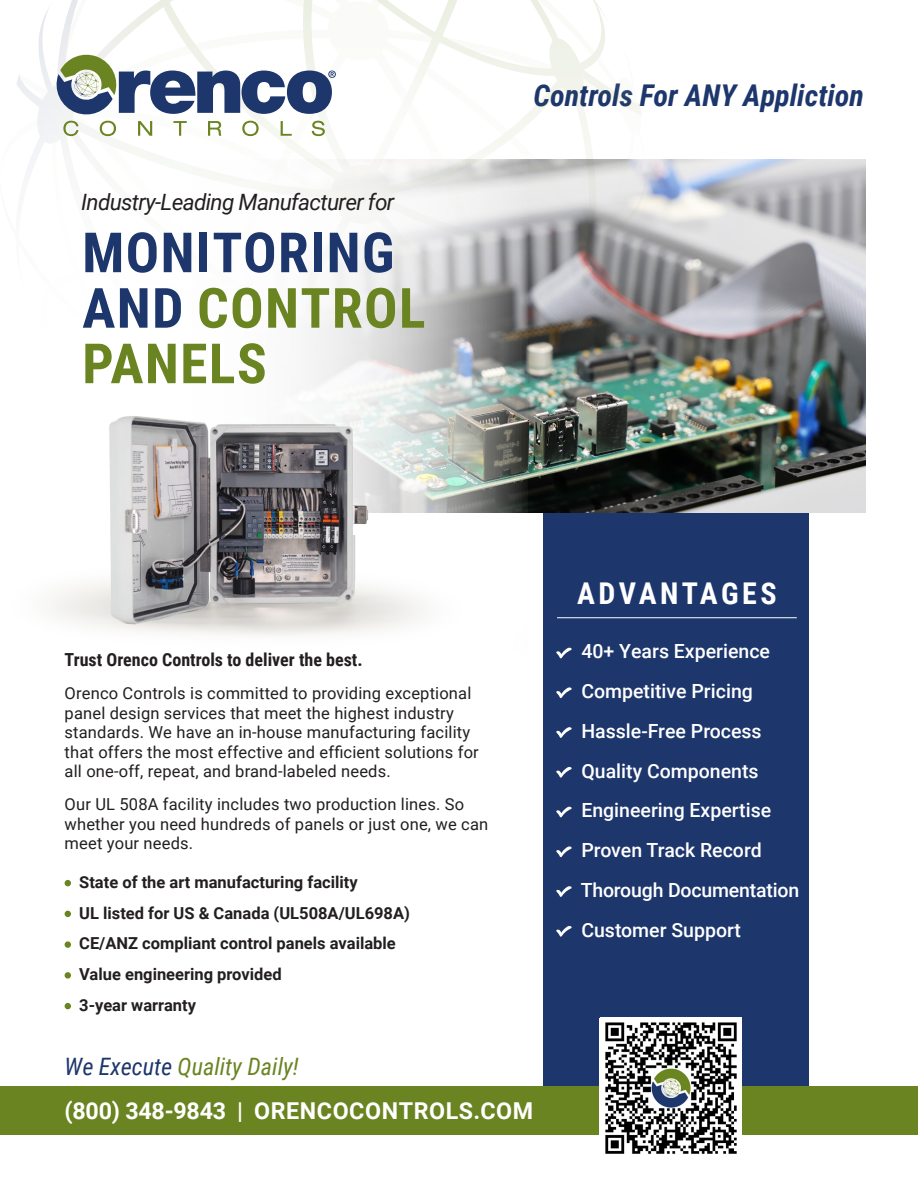
<style>
.page{position:relative;width:918px;height:1188px;background:#fff}
.page>*{position:absolute;margin:0;border:0;box-sizing:border-box;transform-origin:0 0}
.t1{font:700 55.5px/55.5px "Roboto Condensed";letter-spacing:.025em;color:#1d366c}
.t2{font:italic 700 30px "Roboto Condensed";color:#1d366c}
.t3{font:700 30px "Roboto Condensed";letter-spacing:.115em;color:#fff}
.t4{font:italic 24px "Roboto Condensed";color:#6a8421}
.t5{font:700 23.25px "Roboto";letter-spacing:.025em;color:#fff}
.t6{font:italic 22.5px "Roboto";letter-spacing:-.03em;color:#231f20}
.Content_Titillium_11_SBold_Blue{font:500 19.5px "Roboto";color:#fff}
.t7{font:700 18px "Roboto Condensed";color:#231f20}
.Body_text_1_-_left{font:16.5px/19.5px "Roboto";letter-spacing:.01em;color:#231f20}
.Content_Titillium_11_SBold_Blue-2{font:700 16.5px "Roboto";color:#231f20}
.s1{color:#6a8421}
.s2{color:#1d366c}
</style>
<div class="page">
<div style="left:543px;top:489px;width:265px;height:618px;background:#1d366c"></div>
<img style="left:527px;top:159px;width:339px;height:354px">
<div style="left:1px;top:1086px;width:917px;height:48px;background:#6a8421"></div>
<img style="left:601px;top:1018px;width:140px;height:136px">
<svg style="left:65px;top:880px;width:6px;height:6px"></svg>
<svg style="left:65px;top:911px;width:6px;height:6px"></svg>
<div style="left:65px;top:941px;width:6px;height:7px;background:#6a8421;border-radius:50%"></div>
<div style="left:65px;top:972px;width:6px;height:7px;background:#6a8421;border-radius:50%"></div>
<svg style="left:65px;top:1003px;width:6px;height:6px"></svg>
<hr style="left:557px;top:617px;width:240px;height:1px;background:#fff">
<svg style="left:556px;top:647px;width:16px;height:12px"></svg>
<svg style="left:556px;top:687px;width:16px;height:11px"></svg>
<svg style="left:556px;top:727px;width:16px;height:11px"></svg>
<svg style="left:556px;top:767px;width:16px;height:11px"></svg>
<svg style="left:556px;top:806px;width:16px;height:12px"></svg>
<svg style="left:556px;top:846px;width:16px;height:11px"></svg>
<svg style="left:556px;top:886px;width:16px;height:11px"></svg>
<svg style="left:556px;top:926px;width:16px;height:11px"></svg>
<img style="left:422px;top:374px;width:105px;height:139px">
<img style="left:76px;top:374px;width:346px;height:266px">
<svg style="left:31px;top:0;width:612px;height:374px"></svg>
<p class="t6" style="left:81px;top:186px;width:315px">Industry-Leading Manufacturer for</p>
<p class="t1" style="left:82px;top:223px;width:345px">MONITORING<br>AND <span class="s1">CONTROL<br>PANELS</span></p>
<p class="t2" style="left:533px;top:74px;width:332px">Controls For ANY Appliction</p>
<p class="t7" style="left:65px;top:647px;width:300px">Trust Orenco Controls to deliver the best.</p>
<p class="Body_text_1_-_left" style="left:65px;top:683px;width:416px">Orenco Controls is committed to providing exceptional panel design services that meet the highest industry standards. We have an in-house manufacturing facility that offers the most effective and efficient solutions for all one-off, repeat, and brand-labeled needs.</p>
<p class="Body_text_1_-_left" style="left:65px;top:794px;width:425px">Our UL 508A facility includes two production lines. So whether you need hundreds of panels or just one, we can meet your needs.</p>
<p class="Content_Titillium_11_SBold_Blue-2" style="left:79px;top:870px;width:280px">State of the art manufacturing facility</p>
<p class="Content_Titillium_11_SBold_Blue-2" style="left:79px;top:901px;width:332px">UL listed for US &amp; Canada (UL508A/UL698A)</p>
<p class="Content_Titillium_11_SBold_Blue-2" style="left:79px;top:932px;width:318px">CE/ANZ compliant control panels available</p>
<p class="Content_Titillium_11_SBold_Blue-2" style="left:79px;top:963px;width:204px">Value engineering provided</p>
<p class="Content_Titillium_11_SBold_Blue-2" style="left:79px;top:993px;width:118px">3-year warranty</p>
<p class="t4" style="left:65px;top:1050px;width:236px"><span class="s2">We Execute</span> Quality Daily!</p>
<p class="t3" style="left:577px;top:572px;width:201px">ADVANTAGES</p>
<p class="Content_Titillium_11_SBold_Blue" style="left:581px;top:638px;width:190px">40+ Years Experience</p>
<p class="Content_Titillium_11_SBold_Blue" style="left:581px;top:678px;width:173px">Competitive Pricing</p>
<p class="Content_Titillium_11_SBold_Blue" style="left:581px;top:717px;width:182px">Hassle-Free Process</p>
<p class="Content_Titillium_11_SBold_Blue" style="left:581px;top:757px;width:179px">Quality Components</p>
<p class="Content_Titillium_11_SBold_Blue" style="left:581px;top:797px;width:191px">Engineering Expertise</p>
<p class="Content_Titillium_11_SBold_Blue" style="left:581px;top:837px;width:182px">Proven Track Record</p>
<p class="Content_Titillium_11_SBold_Blue" style="left:581px;top:876px;width:220px">Thorough Documentation</p>
<p class="Content_Titillium_11_SBold_Blue" style="left:581px;top:916px;width:161px">Customer Support</p>
<p class="t5" style="left:65px;top:1094px;width:470px">(800) 348-9843 | ORENCOCONTROLS.COM</p>
</div>
